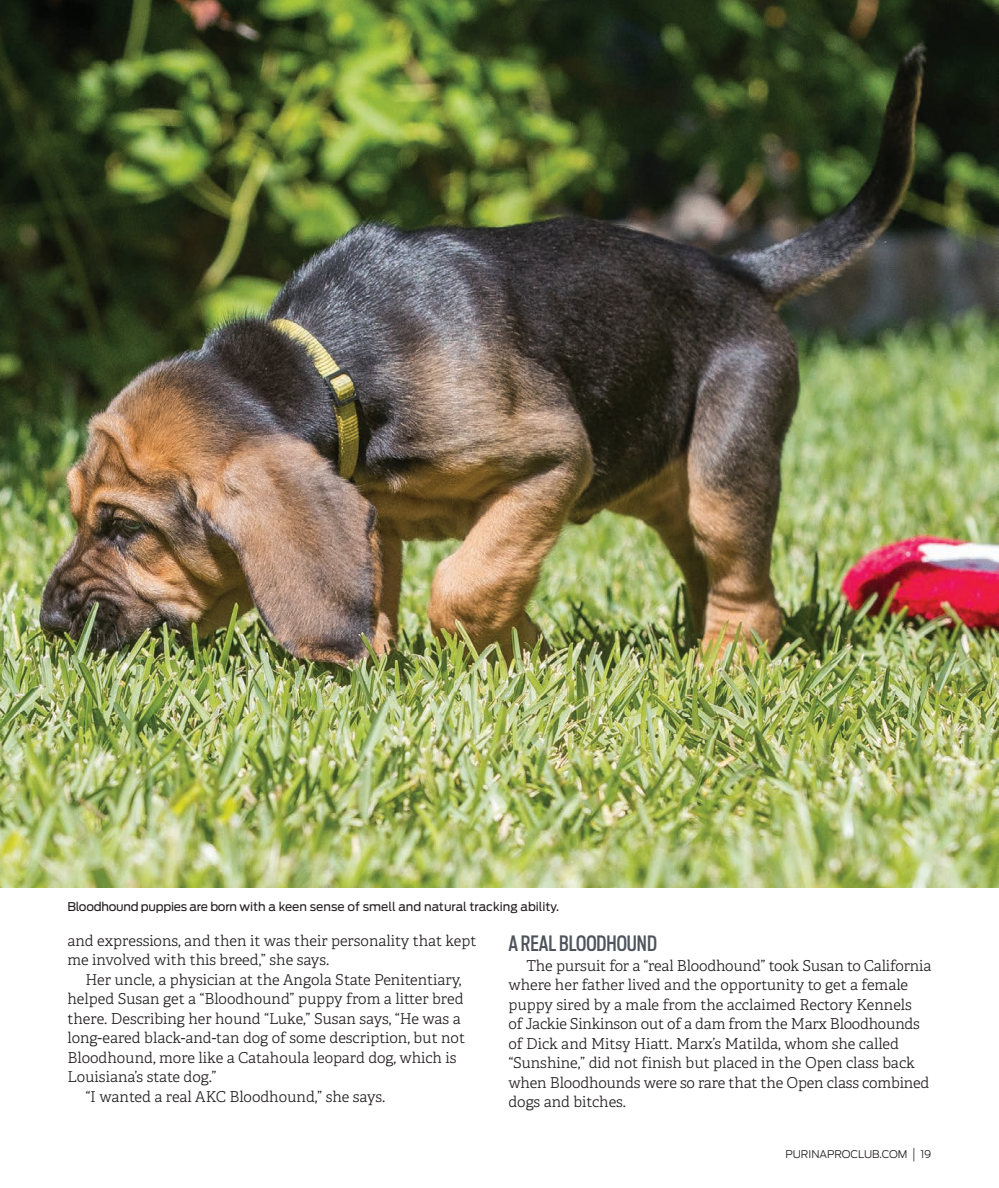
<style>
.page{position:relative;width:999px;height:1188px;background:#fff}
.page>*{position:absolute;margin:0;border:0;box-sizing:border-box;transform-origin:0 0}
.t1{font:500 21px "Antenna Extra Cond";color:#4e535c}
.t2{font:300 15px/19.5px "Adelle";color:#231f20}
.t3{font:12px "Antenna";color:#231f20}
.t4{font:300 10.5px "Antenna";color:#231f20}
.s1{font-family:"Helvetica";font-stretch:condensed;font-size:13.5px}
</style>
<div class="page">
<img style="left:0;top:0;width:999px;height:887px">
<p class="t3" style="left:67px;top:902px;width:493px">Bloodhound puppies are born with a keen sense of smell and natural tracking ability.</p>
<p class="t2" style="left:68px;top:932px;width:411px">and expressions, and then it was their personality that kept me involved with this breed,” she says.</p>
<p class="t2" style="left:86px;top:971px;width:378px">Her uncle, a physician at the Angola State Penitentiary,</p>
<p class="t2" style="left:68px;top:991px;width:398px">helped Susan get a “Bloodhound” puppy from a litter bred</p>
<p class="t2" style="left:68px;top:1010px;width:395px">there. Describing her hound “Luke,” Susan says, “He was a</p>
<p class="t2" style="left:68px;top:1030px;width:399px">long-eared black-and-tan dog of some description, but not</p>
<p class="t2" style="left:68px;top:1049px;width:391px">Bloodhound, more like a Catahoula leopard dog, which is</p>
<p class="t2" style="left:68px;top:1069px;width:151px">Louisiana’s state dog.”</p>
<p class="t2" style="left:86px;top:1088px;width:301px">“I wanted a real AKC Bloodhound,” she says.</p>
<h1 class="t1" style="left:508px;top:935px;width:150px">A REAL BLOODHOUND</h1>
<p class="t2" style="left:508px;top:957px;width:424px;text-indent:18px">The pursuit for a “real Bloodhound” took Susan to California where her father lived and the opportunity to get a female puppy sired by a male from the acclaimed Rectory Kennels<br>of Jackie Sinkinson out of a dam from the Marx Bloodhounds of Dick and Mitsy Hiatt. Marx’s Matilda, whom she called “Sunshine,” did not finish but placed in the Open class back when Bloodhounds were so rare that the Open class combined dogs and bitches.</p>
<p class="t4" style="left:786px;top:1149px;width:147px">PURINAPROCLUB.COM <span class="s1">|</span> 19</p>
</div>
